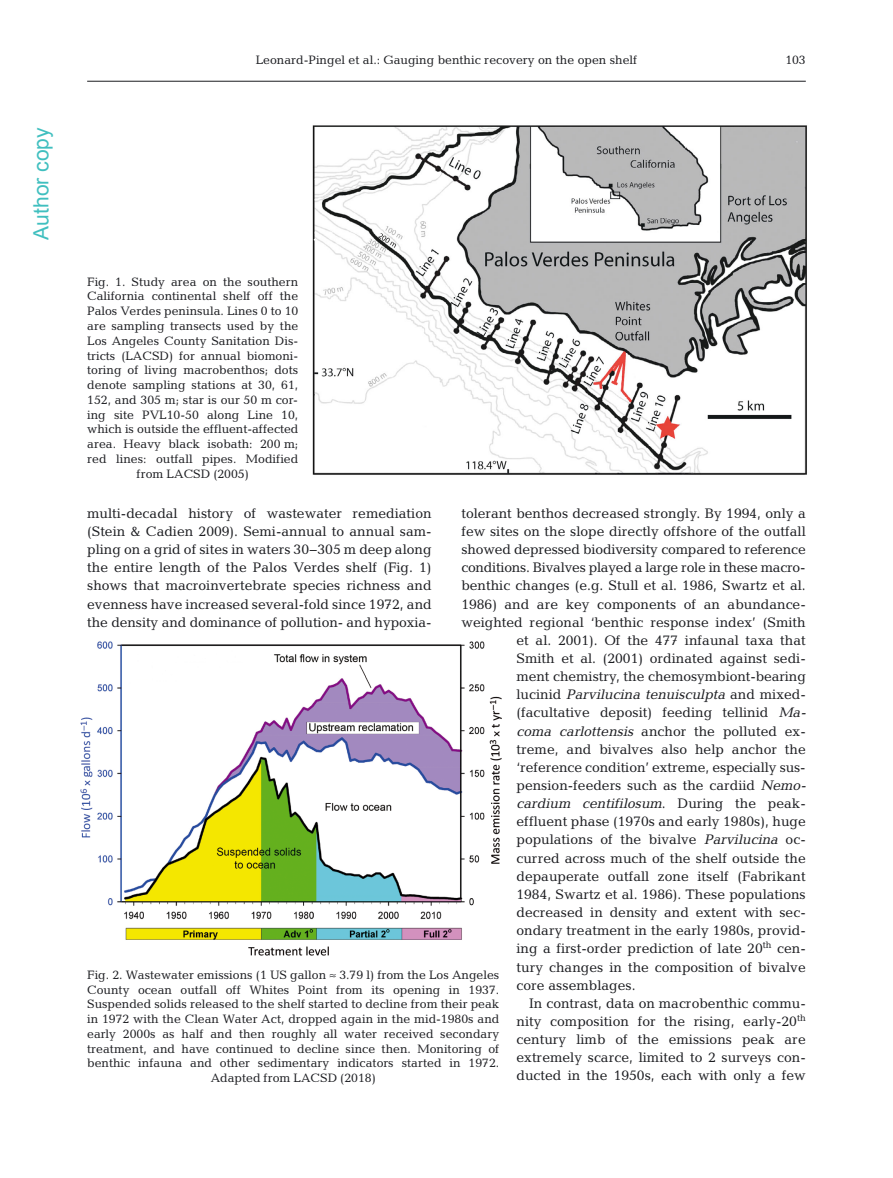
<style>
.page{position:relative;width:893px;height:1178px;background:#fff}
.page>*{position:absolute;margin:0;border:0;box-sizing:border-box;transform-origin:0 0}
.t1{font:21px "Arial";color:#40bfbf}
.t2{font:13.95px/18.1px "Candida";color:#1b1c20;text-align:justify}
.t3{font:13.95px "Oblique Straight Plain";color:#1b1c20}
.t4{font:12.3px/14.7px "Candida";color:#1b1c20;text-align:center}
.s1{font-family:"Candida"}
.s2{font-family:"Oblique Straight Plain"}
</style>
<div class="page">
<hr style="left:87px;top:81px;width:719px;height:1px;background:#1b1c20">
<img style="left:312px;top:125px;width:495px;height:350px">
<img style="left:80px;top:641px;width:422px;height:315px">
<h1 class="t1" style="left:27px;top:240px;width:114px;rotate:-90deg">Author copy</h1>
<p class="t4" style="left:256px;top:53px;width:383px">Leonard-Pingel et al.: Gauging benthic recovery on the open shelf</p>
<p class="t4" style="left:87px;top:275px;width:213px">Fig. 1. Study area on the southern California continental shelf off the Palos Verdes peninsula. Lines 0 to 10 are sampling transects used by the Los Angeles County Sanitation Dis&shy;tricts (LACSD) for annual biomoni&shy;toring of living macrobenthos; dots denote sampling stations at 30, 61, 152, and 305 m; star is our 50 m cor&shy;ing site PVL10-50 along Line 10, which is outside the effluent-affected area. Heavy black isobath: 200 m; red lines: outfall pipes. Modified from LACSD (2005)</p>
<p class="t4" style="left:785px;top:53px;width:22px">103</p>
<p class="t2" style="left:87px;top:505px;width:346px">multi-decadal history of wastewater remediation (Stein &amp; Cadien 2009). Semi-annual to annual sam&shy;pling on a grid of sites in waters 30−305 m deep along the entire length of the Palos Verdes shelf (Fig. 1) shows that macroinvertebrate species richness and evenness have increased several-fold since 1972, and the density and dominance of pollution- and hypoxia-</p>
<p class="t2" style="left:461px;top:505px;width:346px;text-align:right">tolerant benthos decreased strongly. By 1994, only a few sites on the slope directly offshore of the outfall showed depressed biodiversity compared to reference conditions. Bivalves played a large role in these macro - benthic changes (e.g. Stull et al. 1986, Swartz et al.<br>1986) and are key components of an abundance&shy;weighted regional ‘benthic response index’ (Smith et al. 2001). Of the 477 infaunal taxa that<br>Smith et al. (2001) ordinated against sedi-<br>ment chemistry, the chemosymbiont-bearing</p>
<p class="t3" style="left:516px;top:690px;width:291px"><span class="s1">lucinid</span> Par vilucina tenuisculpta <span class="s1">and mixed-</span></p>
<p class="t2" style="left:516px;top:705px;width:291px">(facultative deposit) feeding tellinid <span class="s2">Ma - coma carlottensis</span> anchor the polluted ex - treme, and bivalves also help anchor the ‘reference condition’ extreme, especially sus - pension-feeders such as the cardiid <span class="s2">Nemo -</span></p>
<p class="t3" style="left:516px;top:798px;width:291px">cardium centifilosum<span class="s1">. During the peak-</span></p>
<p class="t2" style="left:516px;top:814px;width:291px">effluent phase (1970s and early 1980s), huge populations of the bivalve <span class="s2">Parvilucina</span> oc - curred across much of the shelf outside the depauperate outfall zone itself (Fabrikant 1984, Swartz et al. 1986). These populations decreased in density and extent with sec&shy;ondary treatment in the early 1980s, provid&shy;ing a first-order prediction of late 20<sup>th</sup> cen&shy;tury changes in the composition of bivalve core assemblages.</p>
<p class="t2" style="left:516px;top:995px;width:291px;text-indent:13px">In contrast, data on macrobenthic commu&shy;nity composition for the rising, early-20<sup>th </sup>century limb of the emissions peak are extremely scarce, limited to 2 surveys con&shy;ducted in the 1950s, each with only a few</p>
<p class="t4" style="left:87px;top:968px;width:414px">Fig. 2. Wastewater emissions (1 US gallon ≈ 3.79 l) from the Los Angeles County ocean outfall off Whites Point from its opening in 1937.<br>Suspended solids released to the shelf started to decline from their peak in 1972 with the Clean Water Act, dropped again in the mid-1980s and early 2000s as half and then roughly all water received secondary treatment, and have continued to decline since then. Monitoring of benthic infauna and other sedimentary indicators started in 1972.<br>Adapted from LACSD (2018)</p>
</div>
